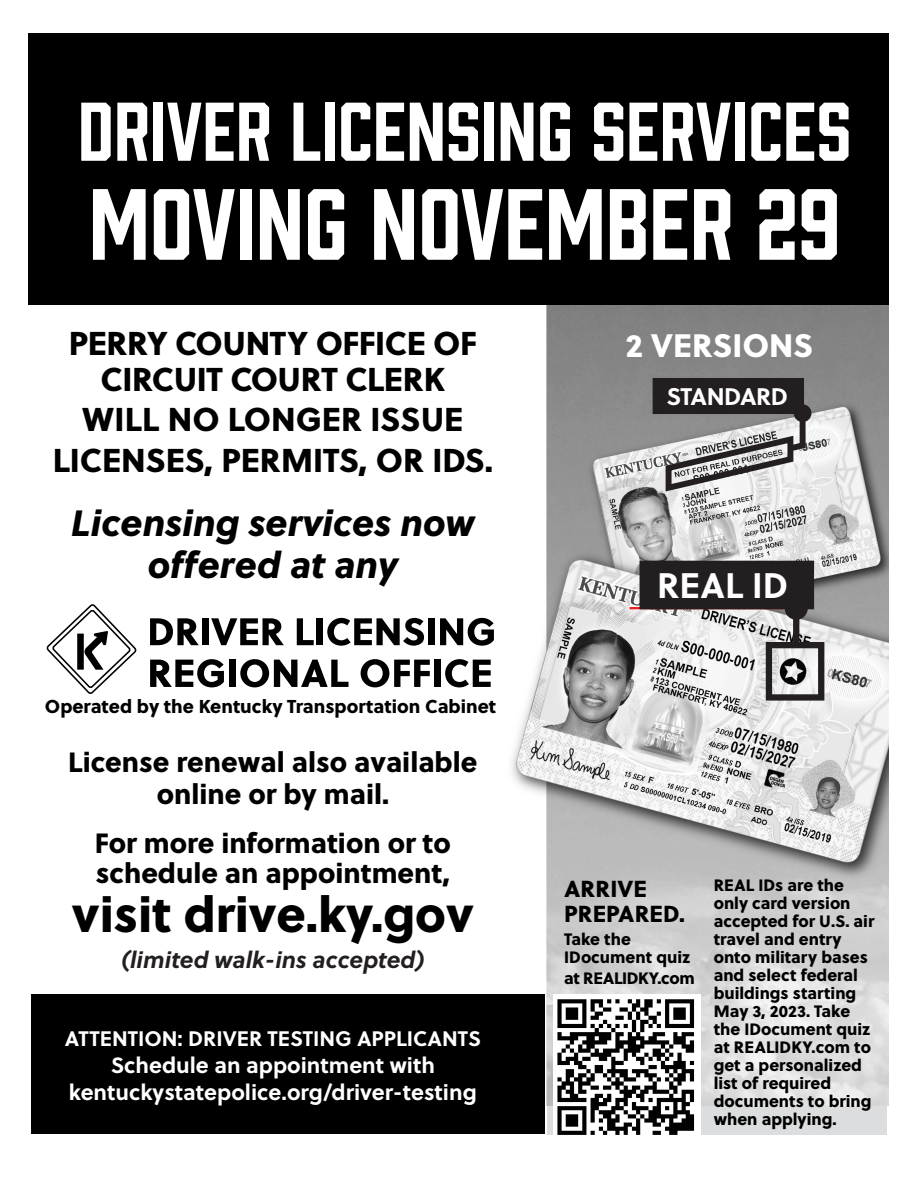
<style>
.page{position:relative;width:918px;height:1188px;background:#fff}
.page>*{position:absolute;margin:0;border:0;box-sizing:border-box;transform-origin:0 0}
.t1{font:93px "Prohibition";color:#fff}
.t2{font:76.5px "Prohibition";color:#fff}
.t3{font:49.2px "Soleil Xb";color:#000}
.t4{font:italic 36.45px/42px "Soleil Xb";color:#000;text-align:center}
.t5{font:700 35.4px "Soleil";color:#fff}
.t6{font:33px/36px "Soleil Xb";letter-spacing:-.01em;color:#000;text-align:center}
.t7{font:32.4px "Soleil Xb";color:#fff}
.t8{font:27.75px/31.5px "Soleil Xb";color:#000;text-align:center}
.t9{font:700 24px "Soleil";letter-spacing:-.025em;color:#fff}
.t10{font:italic 700 23.25px "Soleil";color:#231f20}
.t11{font:23.25px/25.5px "Soleil Xb";color:#000}
.t12{font:700 22.05px/27px "Soleil";color:#fff;text-align:center}
.t13{font:700 21px "Soleil";color:#fff}
.t14{font:18.6px "Soleil Xb";color:#000}
.t15{font:16.5px/18px "Soleil Xb";color:#000}
.t16{font:16.5px "Soleil Xb";letter-spacing:-.025em;color:#000}
</style>
<div class="page">
<div style="left:547px;top:1105px;width:340px;height:30px;background:#dcddde"></div>
<img style="left:491px;top:305px;width:397px;height:801px">
<div style="left:31px;top:995px;width:514px;height:139px;background:#000"></div>
<div style="left:28px;top:33px;width:860px;height:272px;background:#000"></div>
<img style="left:491px;top:305px;width:392px;height:9px">
<img style="left:554px;top:994px;width:146px;height:141px">
<div style="left:653px;top:378px;width:151px;height:36px;background:#231f20"></div>
<svg style="left:663px;top:402px;width:146px;height:93px"></svg>
<div style="left:795px;top:405px;width:15px;height:16px;background:#231f20;border-radius:50%"></div>
<div style="left:794px;top:404px;width:17px;height:18px;border:2px solid #231f20;border-radius:50%"></div>
<hr style="left:630px;top:607px;width:166px;height:2px;background:#ee1d23">
<div style="left:640px;top:561px;width:174px;height:48px;background:#231f20"></div>
<div style="left:766px;top:642px;width:58px;height:59px;border:6px solid #231f20"></div>
<div style="left:793px;top:604px;width:6px;height:39px;background:#231f20"></div>
<div style="left:786px;top:598px;width:21px;height:21px;background:#231f20;border-radius:50%"></div>
<div style="left:785px;top:597px;width:23px;height:23px;border:2px solid #231f20;border-radius:50%"></div>
<svg style="left:46px;top:604px;width:91px;height:90px"></svg>
<svg style="left:150px;top:618px;width:49px;height:27px"></svg>
<div style="left:202px;top:618px;width:6px;height:27px;background:#000"></div>
<svg style="left:211px;top:618px;width:73px;height:27px"></svg>
<svg style="left:297px;top:618px;width:17px;height:27px"></svg>
<div style="left:317px;top:618px;width:6px;height:27px;background:#000"></div>
<svg style="left:327px;top:618px;width:97px;height:28px"></svg>
<div style="left:428px;top:618px;width:7px;height:27px;background:#000"></div>
<svg style="left:440px;top:618px;width:54px;height:28px"></svg>
<svg style="left:150px;top:659px;width:74px;height:28px"></svg>
<div style="left:229px;top:660px;width:7px;height:27px;background:#000"></div>
<svg style="left:240px;top:659px;width:109px;height:28px"></svg>
<svg style="left:361px;top:659px;width:69px;height:28px"></svg>
<div style="left:434px;top:660px;width:6px;height:27px;background:#000"></div>
<svg style="left:445px;top:659px;width:46px;height:28px"></svg>
<h2 class="t2" style="left:78px;top:79px;width:775px">DRIVER LICENSING SERVICES</h2>
<h1 class="t1" style="left:89px;top:160px;width:753px">MOVING NOVEMBER 29</h1>
<h3 class="t6" style="left:69px;top:323px;width:410px">PERRY COUNTY OFFICE OF<br>CIRCUIT COURT CLERK</h3>
<h3 class="t6" style="left:53px;top:397px;width:442px;line-height:40.5px">WILL NO LONGER ISSUE<br>LICENSES, PERMITS, OR IDS.</h3>
<h3 class="t4" style="left:71px;top:500px;width:405px">Licensing services now offered at any</h3>
<p class="t14" style="left:45px;top:692px;width:453px">Operated by the Kentucky Transportation Cabinet</p>
<h3 class="t8" style="left:68px;top:745px;width:411px">License renewal also available online or by mail.</h3>
<h3 class="t8" style="left:95px;top:827px;width:358px;line-height:30px;text-align:left">For more information or to schedule an appointment,</h3>
<h3 class="t3" style="left:72px;top:876px;width:403px">visit drive.ky.gov</h3>
<h3 class="t10" style="left:121px;top:942px;width:304px">(limited walk-ins accepted)</h3>
<p class="t13" style="left:65px;top:1023px;width:417px">ATTENTION: DRIVER TESTING APPLICANTS</p>
<h3 class="t12" style="left:69px;top:1051px;width:409px">Schedule an appointment with kentuckystatepolice.org/driver-testing</h3>
<h3 class="t7" style="left:626px;top:320px;width:189px">2 VERSIONS</h3>
<h3 class="t9" style="left:666px;top:378px;width:123px">STANDARD</h3>
<h3 class="t5" style="left:657px;top:558px;width:133px">REAL ID</h3>
<h3 class="t11" style="left:564px;top:874px;width:122px">ARRIVE<br>PREPARED.</h3>
<p class="t15" style="left:564px;top:929px;width:128px">Take the<br>IDocument quiz</p>
<p class="t16" style="left:564px;top:965px;width:132px">at REALIDKY.com</p>
<p class="t15" style="left:714px;top:875px;width:162px">REAL IDs are the only card version accepted for U.S. air travel and entry onto military bases and select federal buildings starting<br>May 3, 2023. Take the IDocument quiz at REALIDKY.com to get a personalized list of required documents to bring when applying.</p>
</div>
